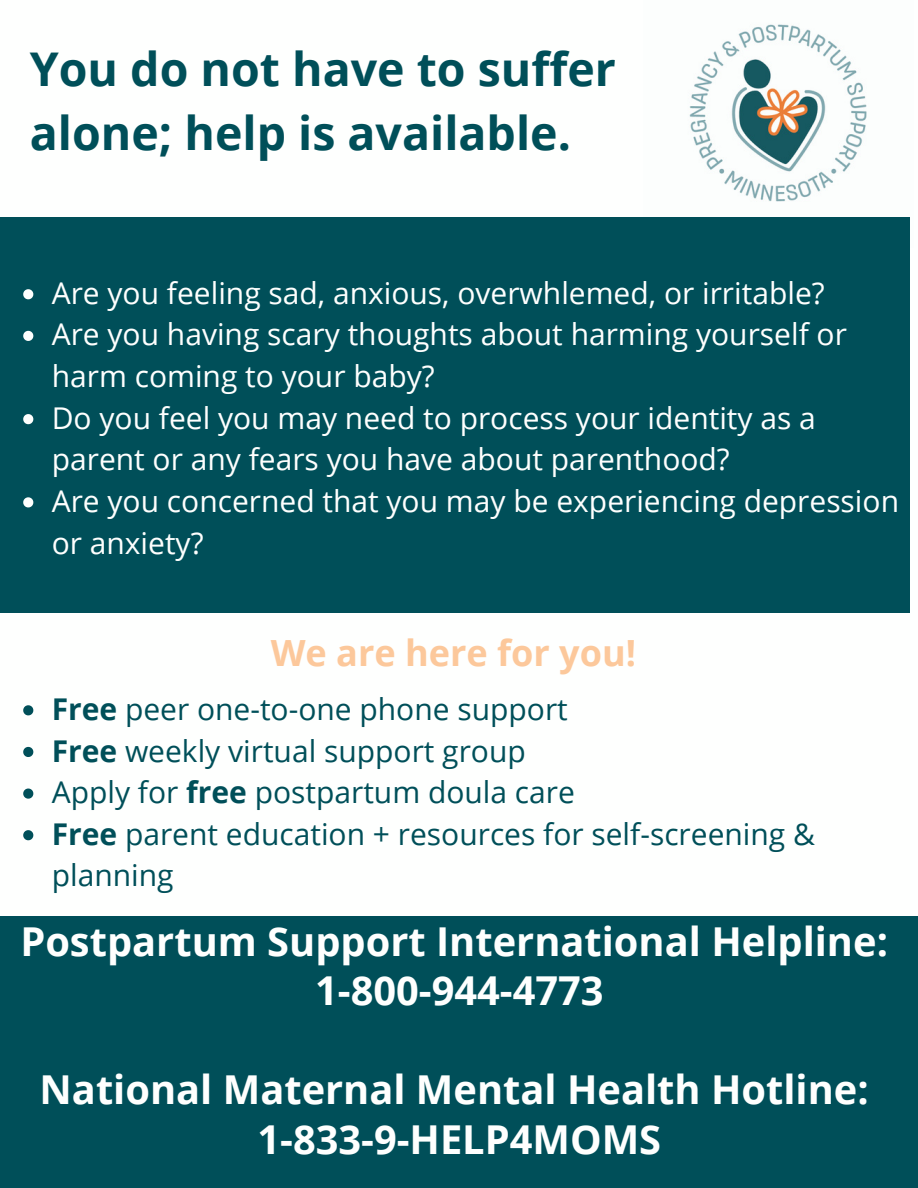
<style>
.page{position:relative;width:918px;height:1188px;background:#fff}
.page>*{position:absolute;margin:0;border:0;box-sizing:border-box;transform-origin:0 0}
.t1{font:700 46.5px/64.2px "Open Sans";color:#004f59}
.t2{font:700 39.9px/49.5px "Open Sans";color:#fefffe;text-align:center}
.t3{font:700 36.15px "Open Sans";color:#fcc89b}
.t4{font:30px/41.7px "Open Sans";color:#fefffe}
.t5{font:30px/41.7px "Open Sans";color:#004f59}
.s1{font-weight:700}
</style>
<div class="page">
<svg style="left:23px;top:705px;width:10px;height:10px"></svg>
<svg style="left:23px;top:747px;width:10px;height:10px"></svg>
<svg style="left:23px;top:789px;width:10px;height:10px"></svg>
<svg style="left:23px;top:830px;width:10px;height:10px"></svg>
<img style="left:689px;top:24px;width:221px;height:223px">
<div style="left:0;top:217px;width:909px;height:396px;background:#004f59"></div>
<svg style="left:23px;top:289px;width:10px;height:10px"></svg>
<svg style="left:23px;top:331px;width:10px;height:10px"></svg>
<svg style="left:23px;top:414px;width:10px;height:10px"></svg>
<svg style="left:23px;top:497px;width:10px;height:10px"></svg>
<div style="left:0;top:917px;width:918px;height:271px;background:#004f59"></div>
<h1 class="t1" style="left:30px;top:36px;width:588px">You do not have to suffer alone; help is available.</h1>
<p class="t4" style="left:52px;top:271px;width:849px">Are you feeling sad, anxious, overwhlemed, or irritable?<br>Are you having scary thoughts about harming yourself or harm coming to your baby?<br>Do you feel you may need to process your identity as a parent or any fears you have about parenthood?<br>Are you concerned that you may be experiencing depression or anxiety?</p>
<p class="t3" style="left:271px;top:627px;width:367px">We are here for you!</p>
<p class="t5" style="left:52px;top:687px;width:765px"><span class="s1">Free</span> peer one-to-one phone support<br><span class="s1">Free</span> weekly virtual support group<br>Apply for <span class="s1">free</span> postpartum doula care<br><span class="s1">Free</span> parent education + resources for self-screening &amp; planning</p>
<h2 class="t2" style="left:20px;top:916px;width:869px">Postpartum Support International Helpline:<br>1-800-944-4773</h2>
<h2 class="t2" style="left:40px;top:1064px;width:831px">National Maternal Mental Health Hotline:<br>1-833-9-HELP4MOMS</h2>
</div>
